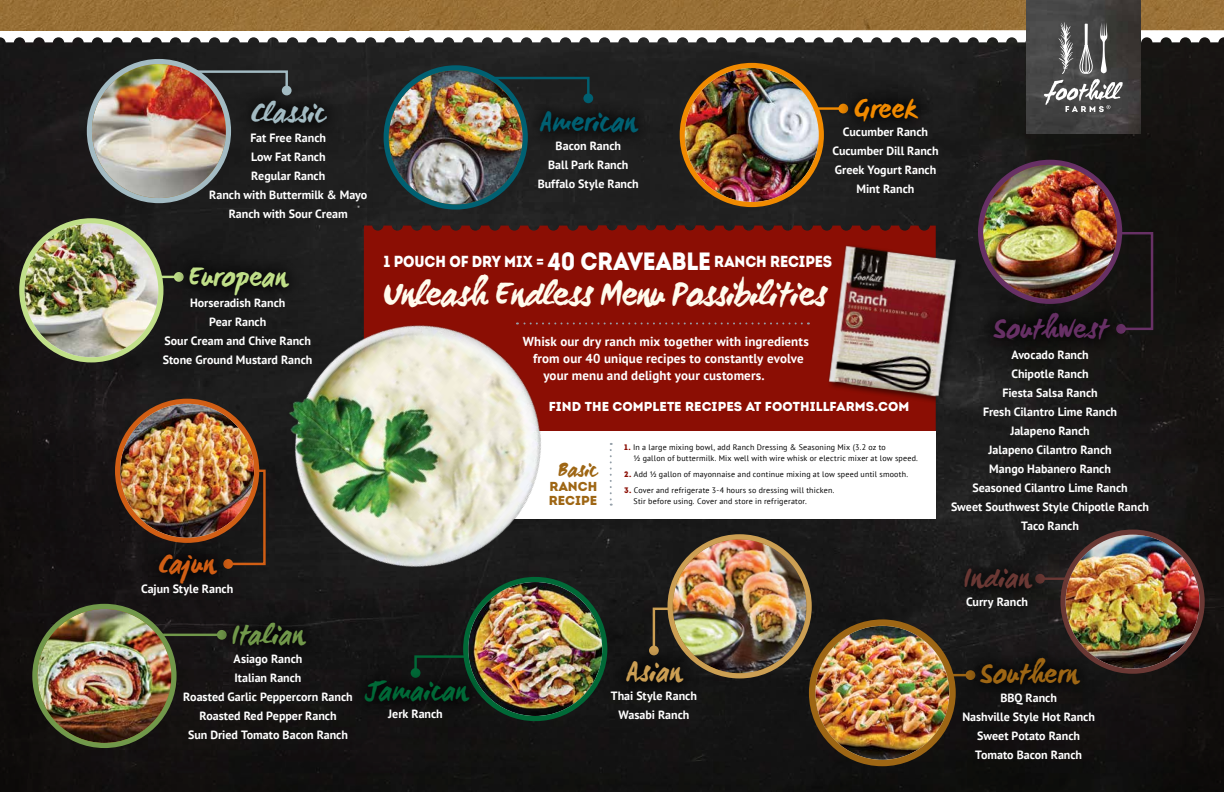
<style>
.page{position:relative;width:1224px;height:792px;background:#fff}
.page>*{position:absolute;margin:0;border:0;box-sizing:border-box;transform-origin:0 0}
.t1{font:700 35.5px "WC Mano Negra Bta";color:#fffbed}
.t2{font:700 28.8px "WC Mano Negra Bta";letter-spacing:.03em;color:#673065}
.t3{font:700 28.8px "WC Mano Negra Bta";letter-spacing:.03em;color:#9e6614}
.t4{font:700 28.8px "WC Mano Negra Bta";letter-spacing:.025em;color:#006072}
.t5{font:700 28.8px "WC Mano Negra Bta";letter-spacing:.02em;color:#c0df88}
.t6{font:700 28.8px "WC Mano Negra Bta";letter-spacing:.01em;color:#006937}
.t7{font:700 28.8px "WC Mano Negra Bta";letter-spacing:.035em;color:#a3bbc3}
.t8{font:700 28.8px "WC Mano Negra Bta";letter-spacing:.015em;color:#71984a}
.t9{font:700 28.8px "WC Mano Negra Bta";letter-spacing:.02em;color:#6a3834}
.t10{font:700 28.8px "WC Mano Negra Bta";letter-spacing:.03em;color:#f18a00}
.t11{font:700 28.8px "WC Mano Negra Bta";letter-spacing:.02em;color:#cc9f53}
.t12{font:700 28.8px "WC Mano Negra Bta";letter-spacing:.03em;color:#d15e14}
.t13{font:700 21px "WC Mano Negra Bta";letter-spacing:.005em;color:#9e6614}
.t14{font:16px "Intro Black Caps";letter-spacing:-.005em;color:#fff;scale:.9 1}
.t15{font:700 13px "PT Sans";letter-spacing:.01em;color:#fff}
.t16{font:13px "Intro Black Caps";letter-spacing:.01em;color:#fff}
.t17{font:13px/13.8px "Intro Black Caps";letter-spacing:.005em;color:#9e6614}
.t18{font:700 12px/19px "PT Sans";color:#fff;text-align:center}
.t19{font:8px/11px "PT Sans";letter-spacing:.025em;color:#000}
.s1{font-size:25px}
.s2{font-family:"Intro Black Caps";color:#8b0e04}
</style>
<div class="page">
<img style="left:0;top:112px;width:1224px;height:680px">
<img style="left:0;top:0;width:1224px;height:22px">
<img style="left:1026px;top:0;width:115px;height:134px">
<div style="left:679px;top:226px;width:257px;height:205px;background:#8b0e04"></div>
<div style="left:363px;top:431px;width:573px;height:87px;background:#fff"></div>
<svg style="left:679px;top:322px;width:123px;height:2px"></svg>
<img style="left:199px;top:205px;width:480px;height:489px">
<div style="left:827px;top:244px;width:137px;height:161px;background:#000;opacity:.5"></div>
<img style="left:823px;top:240px;width:139px;height:162px">
<hr style="left:873px;top:674px;width:97px;height:2px;background:#9e6614">
<svg style="left:1101px;top:231px;width:53px;height:100px;background:#1e161a"></svg>
<svg style="left:651px;top:606px;width:22px;height:39px"></svg>
<svg style="left:413px;top:654px;width:51px;height:9px"></svg>
<svg style="left:213px;top:468px;width:54px;height:98px;background:#3b2517"></svg>
<hr style="left:1040px;top:577px;width:96px;height:3px;background:#6a3834">
<hr style="left:127px;top:634px;width:95px;height:2px;background:#71984a">
<hr style="left:83px;top:276px;width:96px;height:2px;background:#c0df88">
<svg style="left:22px;top:221px;width:139px;height:139px"></svg>
<img style="left:24px;top:223px;width:134px;height:134px;border-radius:67px">
<div style="left:19px;top:218px;width:144px;height:144px;border:5px solid #c0df88;border-radius:50%"></div>
<svg style="left:35px;top:606px;width:139px;height:139px"></svg>
<img style="left:37px;top:609px;width:134px;height:134px;border-radius:67px">
<div style="left:32px;top:604px;width:145px;height:144px;border:5px solid #71984a;border-radius:50%"></div>
<svg style="left:466px;top:579px;width:139px;height:140px"></svg>
<img style="left:468px;top:582px;width:134px;height:134px;border-radius:67px">
<div style="left:463px;top:577px;width:144px;height:144px;border:5px solid #006937;border-radius:50%"></div>
<svg style="left:118px;top:401px;width:139px;height:139px"></svg>
<img style="left:120px;top:404px;width:134px;height:134px;border-radius:67px">
<div style="left:115px;top:399px;width:144px;height:144px;border:5px solid #d15e14;border-radius:50%"></div>
<div style="left:673px;top:539px;width:134px;height:134px;background:#000;opacity:.2"></div>
<img style="left:673px;top:539px;width:134px;height:134px;border-radius:67px">
<div style="left:668px;top:534px;width:144px;height:144px;border:5px solid #cc9f53;border-radius:50%"></div>
<svg style="left:981px;top:162px;width:139px;height:139px"></svg>
<img style="left:983px;top:165px;width:134px;height:134px;border-radius:67px">
<div style="left:978px;top:160px;width:144px;height:144px;border:5px solid #673065;border-radius:50%"></div>
<svg style="left:682px;top:65px;width:139px;height:140px"></svg>
<img style="left:685px;top:68px;width:134px;height:134px;border-radius:67px">
<div style="left:680px;top:63px;width:144px;height:144px;border:5px solid #f18a00;border-radius:50%"></div>
<svg style="left:812px;top:623px;width:141px;height:140px"></svg>
<img style="left:815px;top:626px;width:134px;height:134px;border-radius:67px">
<div style="left:809px;top:619px;width:147px;height:147px;border:6px solid #9e6614;border-radius:50%"></div>
<svg style="left:977px;top:296px;width:150px;height:61px;background:#151213"></svg>
<div style="left:964px;top:641px;width:133px;height:60px;background:#121111"></div>
<svg style="left:837px;top:112px;width:98px;height:26px;background:#181717"></svg>
<div style="left:523px;top:94px;width:132px;height:55px;background:#181818"></div>
<div style="left:234px;top:84px;width:109px;height:57px;background:linear-gradient(to right,#171717,#161616)"></div>
<svg style="left:173px;top:250px;width:133px;height:62px;background:#171716"></svg>
<div style="left:216px;top:606px;width:107px;height:57px;background:#131213"></div>
<svg style="left:609px;top:645px;width:91px;height:55px;background:#1c1b16"></svg>
<svg style="left:142px;top:538px;width:92px;height:63px;background:#1a1311"></svg>
<svg style="left:348px;top:663px;width:138px;height:56px;background:#121511"></svg>
<svg style="left:947px;top:552px;width:102px;height:54px;background:#181717"></svg>
<svg style="left:0;top:22px;width:1224px;height:90px;background:#4e4841"></svg>
<div style="left:126px;top:67px;width:10px;height:10px;background:#a3bbc3;border-radius:50%"></div>
<div style="left:282px;top:86px;width:10px;height:9px;background:#a3bbc3;border-radius:50%"></div>
<svg style="left:89px;top:62px;width:139px;height:139px"></svg>
<img style="left:92px;top:64px;width:134px;height:134px;border-radius:67px">
<div style="left:87px;top:59px;width:144px;height:144px;border:5px solid #a3bbc3;border-radius:50%"></div>
<svg style="left:386px;top:68px;width:139px;height:139px"></svg>
<img style="left:389px;top:70px;width:134px;height:134px;border-radius:67px">
<div style="left:384px;top:65px;width:144px;height:145px;border:5px solid #006072;border-radius:50%"></div>
<svg style="left:1063px;top:532px;width:139px;height:139px"></svg>
<img style="left:1066px;top:535px;width:134px;height:134px;border-radius:67px">
<div style="left:1060px;top:530px;width:145px;height:144px;border:5px solid #6a3834;border-radius:50%"></div>
<h2 class="t7" style="left:251px;top:93px;width:75px">Classic</h2>
<p class="t18" style="left:209px;top:128px;width:160px">Fat Free Ranch<br>Low Fat Ranch<br>Regular Ranch<br>Ranch with Buttermilk &amp; Mayo<br>Ranch with Sour Cream</p>
<h2 class="t4" style="left:540px;top:102px;width:98px">American</h2>
<p class="t18" style="left:538px;top:137px;width:103px">Bacon Ranch<br>Ball Park Ranch<br>Buffalo Style Ranch</p>
<h2 class="t10" style="left:854px;top:90px;width:64px">Greek</h2>
<p class="t18" style="left:833px;top:122px;width:108px">Cucumber Ranch<br>Cucumber Dill Ranch<br>Greek Yogurt Ranch<br>Mint Ranch</p>
<h2 class="t5" style="left:188px;top:257px;width:100px">European</h2>
<p class="t18" style="left:163px;top:293px;width:151px">Horseradish Ranch<br>Pear Ranch<br>Sour Cream and Chive Ranch<br>Stone Ground Mustard Ranch</p>
<h2 class="t12" style="left:159px;top:545px;width:57px">Cajun</h2>
<p class="t18" style="left:141px;top:579px;width:94px">Cajun Style Ranch</p>
<h3 class="t14" style="left:384px;top:251px;width:500px">1 POUCH OF DRY MIX = <span class="s1">40 CRAVEABLE</span> RANCH RECIPES</h3>
<h1 class="t1" style="left:383px;top:270px;width:445px">Unleash Endless Menu Possibilities</h1>
<p class="t15" style="left:523px;top:332px;width:288px">Whisk our dry ranch mix together with ingredients</p>
<p class="t15" style="left:533px;top:349px;width:272px">from our 40 unique recipes to constantly evolve</p>
<p class="t15" style="left:543px;top:366px;width:223px">your menu and delight your customers.</p>
<p class="t16" style="left:549px;top:398px;width:362px">FIND THE COMPLETE RECIPES AT FOOTHILLFARMS.COM</p>
<h3 class="t13" style="left:558px;top:456px;width:40px">Basic</h3>
<p class="t17" style="left:549px;top:479px;width:50px">RANCH<br>RECIPE</p>
<p class="t19" style="left:634px;top:441px;width:286px;text-indent:-9px"><span class="s2">1.</span> In a large mixing bowl, add Ranch Dressing &amp; Seasoning Mix (3.2 oz to<br>½ gallon of buttermilk. Mix well with wire whisk or electric mixer at low speed.</p>
<p class="t19" style="left:624px;top:468px;width:285px"><span class="s2">2.</span> Add ½ gallon of mayonnaise and continue mixing at low speed until smooth.</p>
<p class="t19" style="left:634px;top:484px;width:202px;text-indent:-9px"><span class="s2">3.</span> Cover and refrigerate 3-4 hours so dressing will thicken.<br>Stir before using. Cover and store in refrigerator.</p>
<h2 class="t8" style="left:232px;top:616px;width:74px">Italian</h2>
<p class="t18" style="left:183px;top:649px;width:171px">Asiago Ranch<br>Italian Ranch<br>Roasted Garlic Peppercorn Ranch<br>Roasted Red Pepper Ranch<br>Sun Dried Tomato Bacon Ranch</p>
<h2 class="t11" style="left:626px;top:652px;width:57px">Asian</h2>
<h2 class="t6" style="left:364px;top:671px;width:105px">Jamaican</h2>
<p class="t18" style="left:388px;top:704px;width:56px">Jerk Ranch</p>
<p class="t18" style="left:611px;top:686px;width:88px">Thai Style Ranch<br>Wasabi Ranch</p>
<h2 class="t2" style="left:993px;top:310px;width:117px">Southwest</h2>
<p class="t18" style="left:951px;top:345px;width:199px">Avocado Ranch<br>Chipotle Ranch<br>Fiesta Salsa Ranch<br>Fresh Cilantro Lime Ranch<br>Jalapeno Ranch<br>Jalapeno Cilantro Ranch<br>Mango Habanero Ranch<br>Seasoned Cilantro Lime Ranch<br>Sweet Southwest Style Chipotle Ranch<br>Taco Ranch</p>
<h2 class="t9" style="left:964px;top:558px;width:68px">Indian</h2>
<p class="t18" style="left:966px;top:592px;width:63px">Curry Ranch</p>
<h2 class="t3" style="left:979px;top:654px;width:100px">Southern</h2>
<p class="t18" style="left:962px;top:689px;width:134px">BBQ Ranch<br>Nashville Style Hot Ranch<br>Sweet Potato Ranch<br>Tomato Bacon Ranch</p>
</div>
